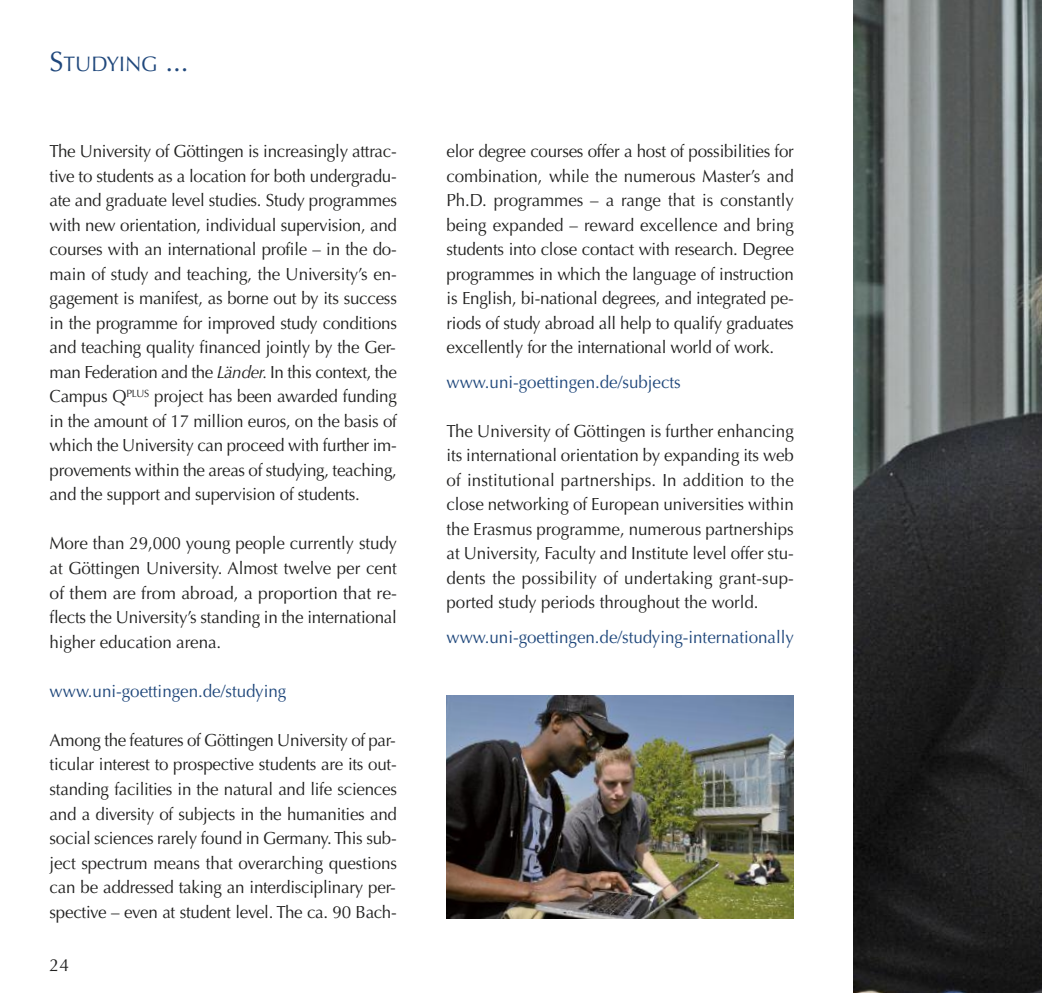
<style>
.page{position:relative;width:1042px;height:993px;background:#fff}
.page>*{position:absolute;margin:0;border:0;box-sizing:border-box;transform-origin:0 0}
.t1{font:21px "Optima LT";color:#20487c}
.t2{font:17.5px/24.5px "Optima LT";letter-spacing:-.015em;color:#222221;text-align:justify}
.t3{font:17.5px "Optima LT";color:#20487c}
.s1{font-size:28px}
.s2{font-style:italic}
</style>
<div class="page">
<img style="left:853px;top:0;width:189px;height:992px">
<img style="left:446px;top:695px;width:348px;height:223px">
<p class="t1" style="left:50px;top:55px;width:141px"><span class="s1">S</span>TUDYING <span class="s1">...</span></p>
<p class="t2" style="left:50px;top:141px;width:349px">The University of Göttingen is increasingly attrac&shy;tive to students as a location for both undergradu&shy;ate and graduate level studies. Study programmes with new orientation, individual supervision, and courses with an international profile – in the do&shy;main of study and teaching, the University’s en&shy;gagement is manifest, as borne out by its success in the programme for improved study conditions and teaching quality financed jointly by the Ger&shy;man Federation and the <span class="s2">Länder.</span> In this context, the Campus Q<sup>PLUS</sup> project has been awarded funding in the amount of 17 million euros, on the basis of which the University can proceed with further im&shy;provements within the areas of studying, teaching, and the support and supervision of students.</p>
<p class="t2" style="left:50px;top:533px;width:349px">More than 29,000 young people currently study at Göttingen University. Almost twelve per cent of them are from abroad, a proportion that re&shy;flects the University’s standing in the international higher education arena.</p>
<p class="t3" style="left:50px;top:683px;width:238px">www.uni-goettingen.de/studying</p>
<p class="t2" style="left:50px;top:729px;width:349px">Among the features of Göttingen University of par&shy;ticular interest to prospective students are its out&shy;standing facilities in the natural and life sciences and a diversity of subjects in the humanities and social sciences rarely found in Germany.This sub&shy;ject spectrum means that overarching questions can be addressed taking an interdisciplinary per&shy;spective – even at student level. The ca. 90 Bach-</p>
<p class="t2" style="left:50px;top:954px;width:21px">24</p>
<p class="t2" style="left:446px;top:141px;width:349px">elor degree courses offer a host of possibilities for combination, while the numerous Master’s and Ph.D. programmes – a range that is constantly being expanded – reward excellence and bring students into close contact with research. Degree programmes in which the language of instruction is English, bi-national degrees, and integrated pe&shy;riods of study abroad all help to qualify graduates excellently for the international world of work.</p>
<p class="t3" style="left:446px;top:374px;width:236px">www.uni-goettingen.de/subjects</p>
<p class="t2" style="left:446px;top:420px;width:349px">The University of Göttingen is further enhancing its international orientation by expanding its web of institutional partnerships. In addition to the close networking of European universities within the Erasmus programme, numerous partnerships at University, Faculty and Institute level offer stu&shy;dents the possibility of undertaking grant-sup&shy;ported study periods throughout the world.</p>
<p class="t3" style="left:446px;top:629px;width:349px">www.uni-goettingen.de/studying-internationally</p>
</div>
